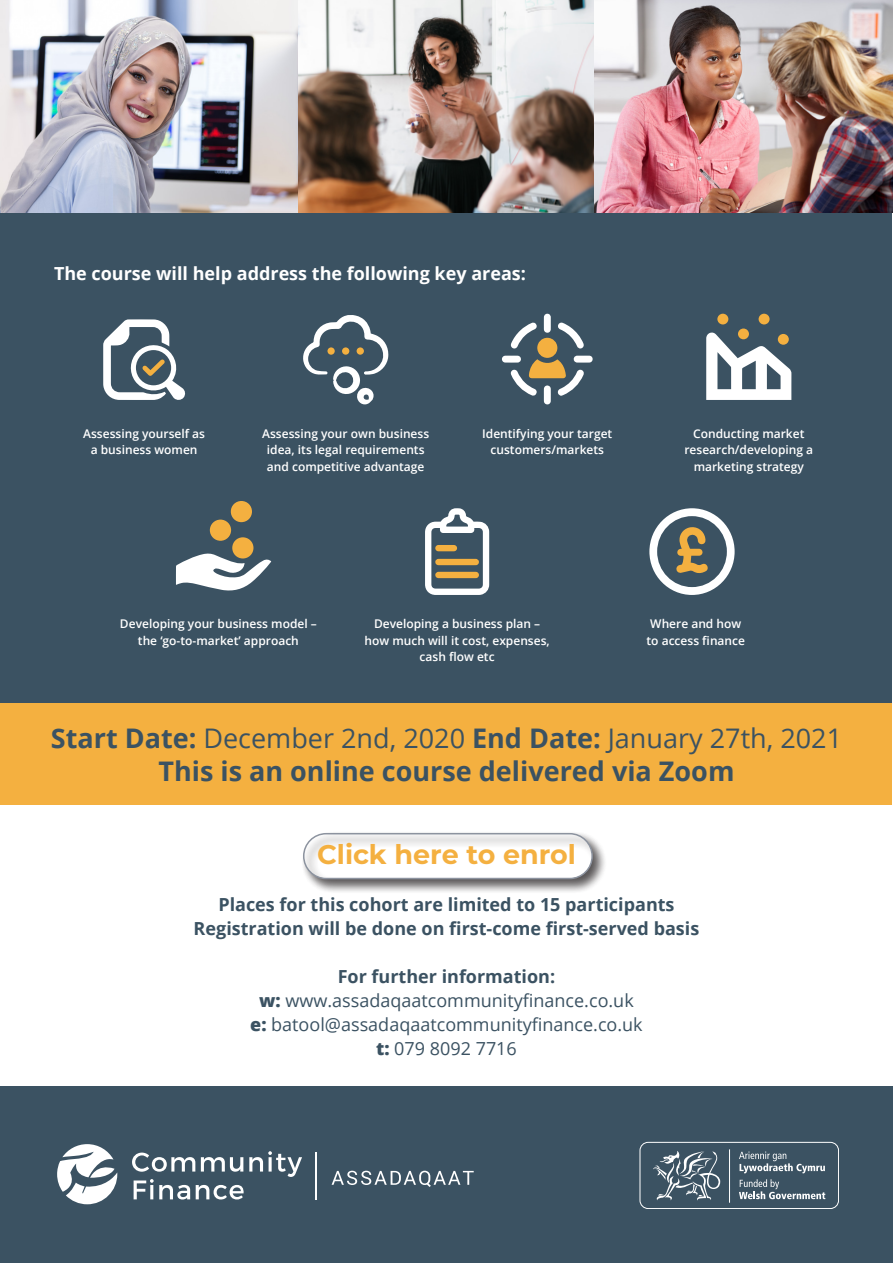
<style>
.page{position:relative;width:893px;height:1263px;background:#fff}
.page>*{position:absolute;margin:0;border:0;box-sizing:border-box;transform-origin:0 0}
.t1{font:27px "Open Sans";color:#3b5262}
.t2{font:700 27px "Open Sans";color:#3b5262}
.t3{font:700 27px "Montserrat";color:#f4b040}
.t4{font:700 18px "Open Sans";color:#3b5262}
.t5{font:18px/24px "Open Sans";color:#3b5262;text-align:center}
.t6{font:700 18px "Open Sans";color:#fff}
.t7{font:600 12px/16.5px "Open Sans";color:#fff;text-align:center}
.s1{font-weight:700}
.s2{font-weight:800}
</style>
<div class="page">
<div style="left:1px;top:1px;width:891px;height:705px;background:#3b5262"></div>
<svg style="left:103px;top:319px;width:83px;height:81px"></svg>
<svg style="left:303px;top:315px;width:86px;height:90px"></svg>
<div style="left:357px;top:347px;width:7px;height:8px;background:#f4b040;border-radius:50%"></div>
<div style="left:342px;top:347px;width:7px;height:8px;background:#f4b040;border-radius:50%"></div>
<div style="left:327px;top:347px;width:8px;height:8px;background:#f4b040;border-radius:50%"></div>
<div style="left:537px;top:338px;width:20px;height:20px;background:#f4b040;border-radius:50%"></div>
<svg style="left:510px;top:322px;width:27px;height:27px"></svg>
<svg style="left:558px;top:322px;width:26px;height:26px"></svg>
<svg style="left:544px;top:313px;width:7px;height:20px"></svg>
<svg style="left:502px;top:356px;width:91px;height:49px"></svg>
<svg style="left:706px;top:332px;width:85px;height:68px"></svg>
<div style="left:759px;top:314px;width:11px;height:10px;background:#f4b040;border-radius:50%"></div>
<div style="left:717px;top:314px;width:11px;height:10px;background:#f4b040;border-radius:50%"></div>
<div style="left:738px;top:328px;width:11px;height:11px;background:#f4b040;border-radius:50%"></div>
<div style="left:778px;top:334px;width:11px;height:11px;background:#f4b040;border-radius:50%"></div>
<svg style="left:176px;top:553px;width:95px;height:38px"></svg>
<div style="left:232px;top:537px;width:21px;height:21px;background:#f4b040;border-radius:50%"></div>
<div style="left:231px;top:501px;width:21px;height:21px;background:#f4b040;border-radius:50%"></div>
<div style="left:210px;top:520px;width:21px;height:21px;background:#f4b040;border-radius:50%"></div>
<svg style="left:425px;top:508px;width:64px;height:87px"></svg>
<svg style="left:649px;top:508px;width:86px;height:87px"></svg>
<div style="left:1px;top:703px;width:891px;height:102px;background:#f4b040"></div>
<div style="left:301px;top:831px;width:306px;height:62px;background:#231f20;opacity:.75"></div>
<div style="left:303px;top:833px;width:290px;height:46px;border:2px solid #8c939f;border-radius:22px"></div>
<div style="left:0;top:1086px;width:893px;height:177px;background:#3b5262"></div>
<svg style="left:132px;top:1152px;width:63px;height:20px"></svg>
<svg style="left:201px;top:1157px;width:42px;height:15px"></svg>
<svg style="left:249px;top:1151px;width:53px;height:26px"></svg>
<svg style="left:134px;top:1179px;width:56px;height:20px"></svg>
<svg style="left:196px;top:1185px;width:48px;height:14px"></svg>
<svg style="left:57px;top:1144px;width:60px;height:60px"></svg>
<svg style="left:332px;top:1171px;width:142px;height:16px"></svg>
<hr style="left:316px;top:1153px;width:1px;height:47px;background:#fff">
<img style="left:0;top:0;width:893px;height:213px">
<div style="left:639px;top:1142px;width:200px;height:67px;border:1px solid #fff;border-radius:8px"></div>
<hr style="left:729px;top:1149px;width:1px;height:54px;background:#fff">
<svg style="left:739px;top:1151px;width:86px;height:22px"></svg>
<svg style="left:739px;top:1179px;width:86px;height:20px"></svg>
<svg style="left:653px;top:1151px;width:67px;height:49px"></svg>
<p class="t6" style="left:54px;top:260px;width:473px">The course will help address the following key areas:</p>
<p class="t7" style="left:83px;top:425px;width:123px">Assessing yourself as a business women</p>
<p class="t7" style="left:262px;top:425px;width:169px">Assessing your own business idea, its legal requirements and competitive advantage</p>
<p class="t7" style="left:482px;top:425px;width:132px">Identifying your target customers/markets</p>
<p class="t7" style="left:684px;top:425px;width:130px">Conducting market research/developing a marketing strategy</p>
<p class="t7" style="left:120px;top:616px;width:198px">Developing your business model – the ‘go-to-market’ approach</p>
<p class="t7" style="left:364px;top:616px;width:187px">Developing a business plan – how much will it cost, expenses, cash flow etc</p>
<p class="t7" style="left:647px;top:616px;width:100px">Where and how to access finance</p>
<p class="t1" style="left:51px;top:720px;width:793px"><span class="s1">Start Date:</span> December 2nd, 2020 <span class="s1">End Date:</span> January 27th, 2021</p>
<p class="t2" style="left:158px;top:752px;width:578px">This is an online course delivered via Zoom</p>
<p class="t3" style="left:317px;top:835px;width:260px">Click here to enrol</p>
<p class="t4" style="left:218px;top:892px;width:458px">Places for this cohort are limited to 15 participants</p>
<p class="t4" style="left:194px;top:916px;width:507px">Registration will be done on first-come first-served basis</p>
<p class="t4" style="left:338px;top:964px;width:219px">For further information:</p>
<p class="t5" style="left:259px;top:988px;width:376px"><span class="s2">w:</span> www.assadaqaatcommunityfinance.co.uk</p>
<p class="t5" style="left:250px;top:1012px;width:394px"><span class="s2">e:</span> batool@assadaqaatcommunityfinance.co.uk <span class="s2">t:</span> 079 8092 7716</p>
</div>
